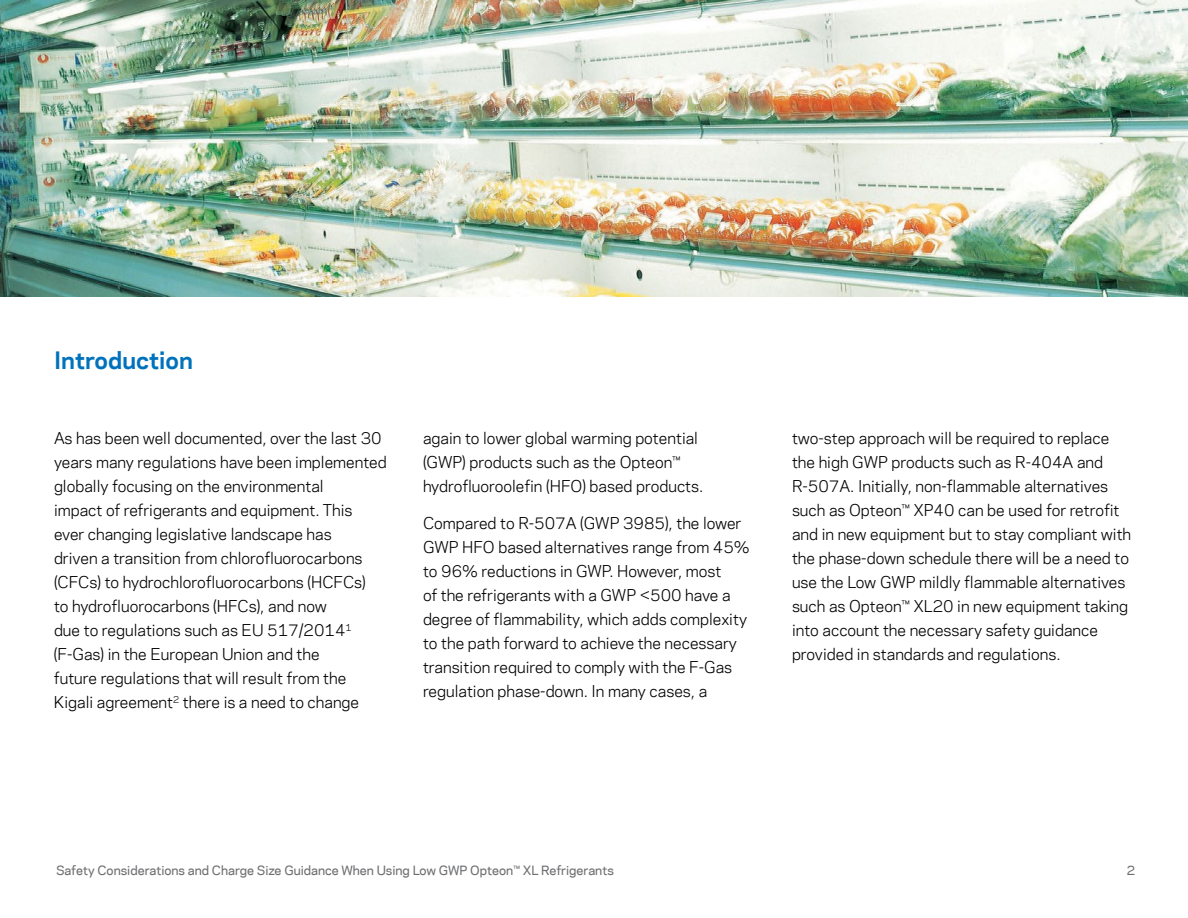
<style>
.page{position:relative;width:1188px;height:918px;background:#fff}
.page>*{position:absolute;margin:0;border:0;box-sizing:border-box;transform-origin:0 0}
.t1{font:700 22.5px "Chemours Sans";color:#0072bc}
.t2{font:15px/24px "Chemours Sans";color:#000}
.t3{font:500 12px "Chemours Sans";color:#6d6e71}
</style>
<div class="page">
<img style="left:0;top:0;width:1188px;height:297px">
<h1 class="t1" style="left:54px;top:343px;width:140px">Introduction</h1>
<p class="t2" style="left:54px;top:425px;width:334px">As has been well documented, over the last 30 years many regulations have been implemented globally focusing on the environmental<br>impact of refrigerants and equipment. This<br>ever changing legislative landscape has<br>driven a transition from chlorofluorocarbons (CFCs) to hydrochlorofluorocarbons (HCFCs)<br>to hydrofluorocarbons (HFCs), and now<br>due to regulations such as EU 517/2014<sup>1 </sup>(F-Gas) in the European Union and the<br>future regulations that will result from the Kigali agreement<sup>2</sup> there is a need to change</p>
<p class="t2" style="left:423px;top:425px;width:282px">again to lower global warming potential (GWP) products such as the Opteon™ hydrofluoroolefin (HFO) based products.</p>
<p class="t2" style="left:423px;top:511px;width:328px">Compared to R-507A (GWP 3985), the lower GWP HFO based alternatives range from 45% to 96% reductions in GWP. However, most<br>of the refrigerants with a GWP &lt;500 have a degree of flammability, which adds complexity to the path forward to achieve the necessary transition required to comply with the F-Gas regulation phase-down. In many cases, a</p>
<p class="t2" style="left:792px;top:425px;width:341px">two-step approach will be required to replace the high GWP products such as R-404A and R-507A. Initially, non-flammable alternatives such as Opteon™ XP40 can be used for retrofit and in new equipment but to stay compliant with the phase-down schedule there will be a need to use the Low GWP mildly flammable alternatives such as Opteon™ XL20 in new equipment taking into account the necessary safety guidance provided in standards and regulations.</p>
<p class="t3" style="left:56px;top:861px;width:559px">Safety Considerations and Charge Size Guidance When Using Low GWP Opteon™ XL Refrigerants</p>
<p class="t3" style="left:1127px;top:861px;width:10px">2</p>
</div>
